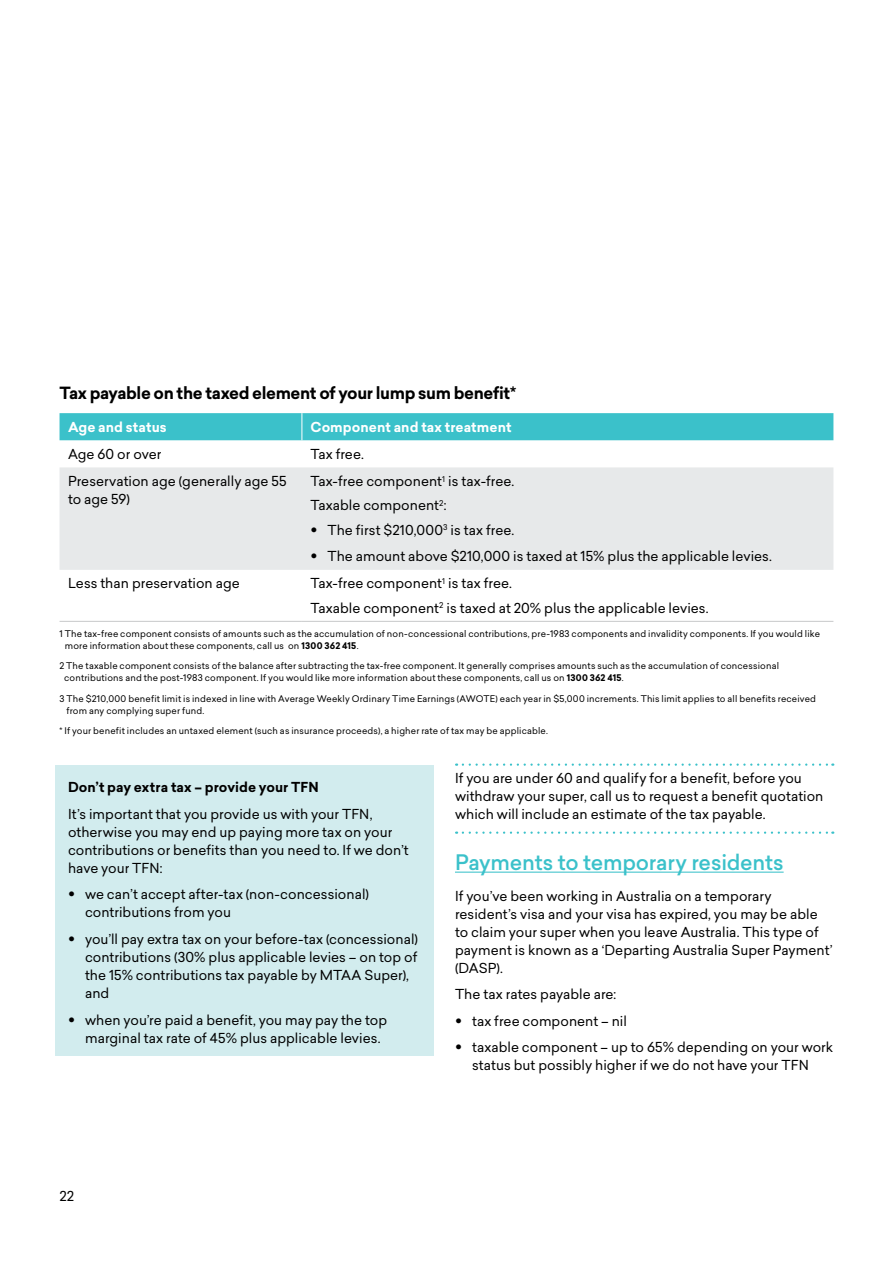
<style>
.page{position:relative;width:893px;height:1263px;background:#fff}
.page>*{position:absolute;margin:0;border:0;box-sizing:border-box;transform-origin:0 0}
._3__Subject_Header{font:500 21px "Sailec";letter-spacing:-.01em;color:#3bc1ca}
._3_1_Sub_Header{font:700 16.5px "Sailec";letter-spacing:-.025em;color:#000}
._4__Body_copy{font:13.5px/18px "Sailec";color:#000}
._5B__Dotted_line_ABO{font:13.5px/18px "Sailec";color:#000}
._4__Body_copy-2{font:700 13.5px "Sailec";letter-spacing:.005em;color:#fff}
._4__Body_copy-3{font:700 13.5px "Sailec";letter-spacing:.005em;color:#000}
._11__T_C_s___Company{font:9px/12px "Sailec";letter-spacing:.015em;color:#000}
.s1{font-size:20.25px}
.s2{font-weight:700}
</style>
<div class="page">
<div style="left:60px;top:467px;width:773px;height:103px;background:#e7e9ea"></div>
<div style="left:60px;top:413px;width:773px;height:27px;background:#3bc1ca"></div>
<hr style="left:60px;top:621px;width:242px;height:1px;background:#c7c8ca">
<hr style="left:302px;top:621px;width:531px;height:1px;background:#c7c8ca">
<svg style="left:463px;top:763px;width:370px;height:3px"></svg>
<svg style="left:463px;top:831px;width:370px;height:3px"></svg>
<hr style="left:455px;top:872px;width:329px;height:1px;background:#3bc1ca">
<div style="left:55px;top:766px;width:379px;height:290px;background:#d2ecee"></div>
<p class="_3_1_Sub_Header" style="left:60px;top:381px;width:458px">Tax payable on the taxed element of your lump sum benefit*</p>
<p class="_4__Body_copy-2" style="left:68px;top:417px;width:100px">Age and status</p>
<p class="_4__Body_copy-2" style="left:310px;top:417px;width:203px">Component and tax treatment</p>
<p class="_4__Body_copy" style="left:68px;top:445px;width:95px">Age 60 or over</p>
<p class="_4__Body_copy" style="left:310px;top:445px;width:55px">Tax free.</p>
<p class="_4__Body_copy" style="left:68px;top:472px;width:220px">Preservation age (generally age 55 to age 59)</p>
<p class="_4__Body_copy" style="left:310px;top:472px;width:205px">Tax-free component<sup>1</sup> is tax-free.</p>
<p class="_4__Body_copy" style="left:310px;top:496px;width:138px">Taxable component<sup>2</sup>:</p>
<p class="_4__Body_copy" style="left:310px;top:521px;width:205px"><span class="s1">•</span> The first $210,000<sup>3</sup> is tax free.</p>
<p class="_4__Body_copy" style="left:310px;top:547px;width:463px"><span class="s1">•</span> The amount above $210,000 is taxed at 15% plus the applicable levies.</p>
<p class="_4__Body_copy" style="left:68px;top:574px;width:173px">Less than preservation age</p>
<p class="_4__Body_copy" style="left:310px;top:574px;width:203px">Tax-free component<sup>1</sup> is tax free.</p>
<p class="_4__Body_copy" style="left:310px;top:599px;width:400px">Taxable component<sup>2</sup> is taxed at 20% plus the applicable levies.</p>
<p class="_11__T_C_s___Company" style="left:65px;top:627px;width:757px;text-indent:-5px">1 The tax-free component consists of amounts such as the accumulation of non-concessional contributions, pre-1983 components and invalidity components. If you would like more information about these components, call us on <span class="s2">1300 362 415</span>.</p>
<p class="_11__T_C_s___Company" style="left:64px;top:660px;width:716px;text-indent:-5px">2 The taxable component consists of the balance after subtracting the tax-free component. It generally comprises amounts such as the accumulation of concessional contributions and the post-1983 component. If you would like more information about these components, call us on <span class="s2">1300 362 415</span>.</p>
<p class="_11__T_C_s___Company" style="left:67px;top:692px;width:751px;text-indent:-7px">3 The $210,000 benefit limit is indexed in line with Average Weekly Ordinary Time Earnings (AWOTE) each year in $5,000 increments. This limit applies to all benefits received from any complying super fund.</p>
<p class="_11__T_C_s___Company" style="left:60px;top:725px;width:490px">* If your benefit includes an untaxed element (such as insurance proceeds), a higher rate of tax may be applicable.</p>
<p class="_5B__Dotted_line_ABO" style="left:455px;top:769px;width:370px">If you are under 60 and qualify for a benefit, before you withdraw your super, call us to request a benefit quotation which will include an estimate of the tax payable.</p>
<p class="_3__Subject_Header" style="left:455px;top:847px;width:330px">Payments to temporary residents</p>
<p class="_4__Body_copy" style="left:455px;top:887px;width:379px">If you’ve been working in Australia on a temporary resident’s visa and your visa has expired, you may be able to claim your super when you leave Australia. This type of payment is known as a ‘Departing Australia Super Payment’ (DASP).</p>
<p class="_4__Body_copy" style="left:455px;top:985px;width:163px">The tax rates payable are:</p>
<p class="_4__Body_copy" style="left:455px;top:1012px;width:173px"><span class="s1">•</span> tax free component – nil</p>
<p class="_4__Body_copy" style="left:455px;top:1038px;width:380px;text-align:center"><span class="s1">•</span> taxable component – up to 65% depending on your work status but possibly higher if we do not have your TFN</p>
<p class="_4__Body_copy-3" style="left:68px;top:778px;width:252px">Don’t pay extra tax – provide your TFN</p>
<p class="_4__Body_copy" style="left:68px;top:805px;width:342px">It’s important that you provide us with your TFN, otherwise you may end up paying more tax on your contributions or benefits than you need to. If we don’t have your TFN:</p>
<p class="_4__Body_copy" style="left:85px;top:885px;width:285px;text-indent:-17px"><span class="s1">•</span> we can’t accept after-tax (non-concessional) contributions from you</p>
<p class="_4__Body_copy" style="left:85px;top:930px;width:334px;text-indent:-17px"><span class="s1">•</span> you’ll pay extra tax on your before-tax (concessional) contributions (30% plus applicable levies – on top of the 15% contributions tax payable by MTAA Super), and</p>
<p class="_4__Body_copy" style="left:85px;top:1010px;width:304px;text-indent:-17px"><span class="s1">•</span> when you’re paid a benefit, you may pay the top marginal tax rate of 45% plus applicable levies.</p>
<p class="_4__Body_copy" style="left:60px;top:1187px;width:16px">22</p>
</div>
